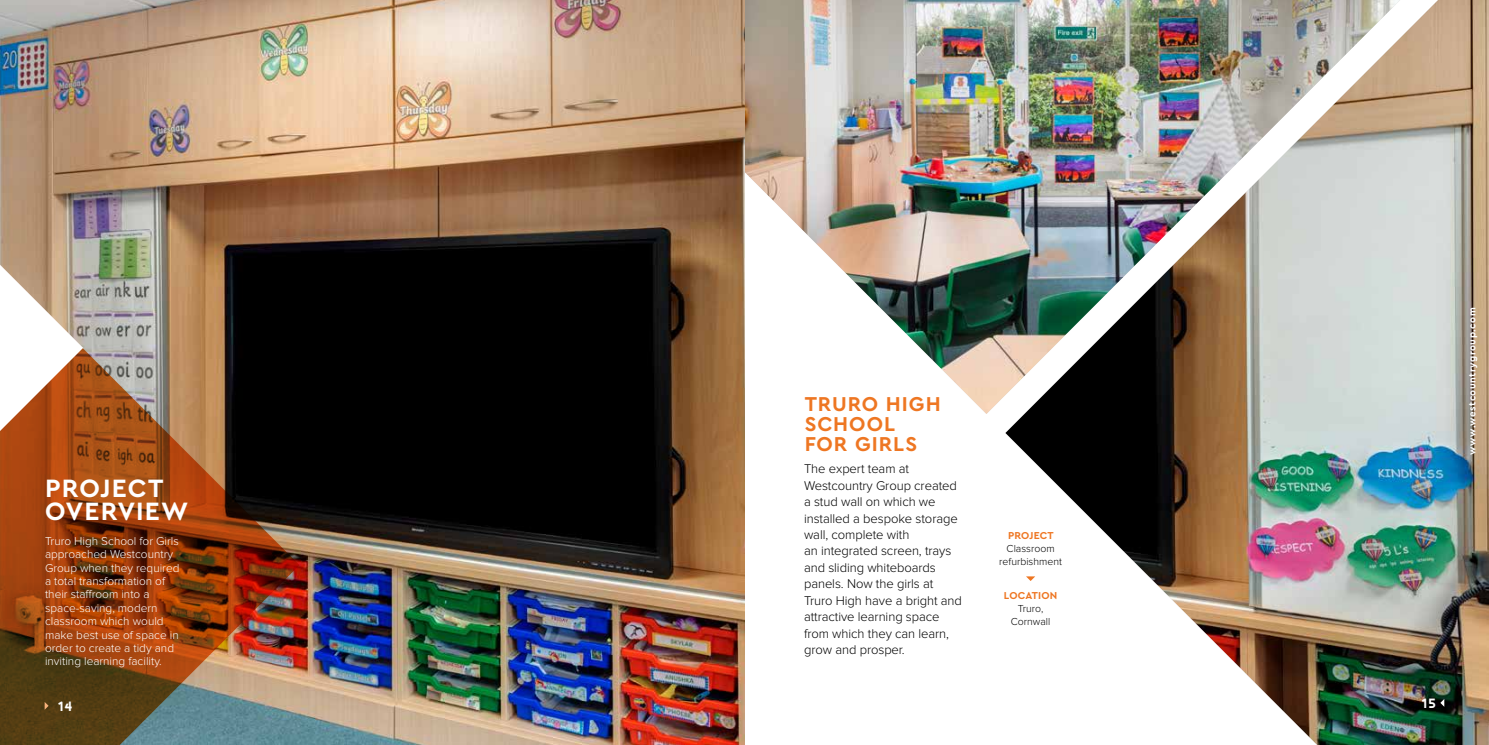
<style>
.page{position:relative;width:1489px;height:745px;background:#fff}
.page>*{position:absolute;margin:0;border:0;box-sizing:border-box;transform-origin:0 0}
.t1{font:700 26.25px/23.6px "Cera GR";letter-spacing:.04em;color:#fff}
.t2{font:700 21px/19.8px "Cera GR";letter-spacing:.05em;color:#ee7622}
.t3{font:700 13.5px "Havelock Titling";color:#fff}
.t4{font:300 13.12px/16.4px "Proxima Nova";letter-spacing:-.005em;color:#000}
.t5{font:300 11.75px/13.4px "Proxima Nova";color:#fff}
.t6{font:300 10.5px/13.1px "Proxima Nova";color:#000;text-align:center}
.t7{font:700 10.5px "Cera GR";letter-spacing:.02em;color:#ee7622}
.t8{font:700 9.88px "Cera GR";letter-spacing:.045em;color:#fff}
</style>
<div class="page">
<img style="left:744px;top:0;width:261px;height:413px">
<img style="left:0;top:0;width:744px;height:744px">
<img style="left:0;top:185px;width:299px;height:559px">
<svg style="left:0;top:264px;width:83px;height:167px"></svg>
<img style="left:1005px;top:0;width:483px;height:744px">
<svg style="left:1025px;top:576px;width:10px;height:4px"></svg>
<svg style="left:1440px;top:698px;width:4px;height:8px"></svg>
<svg style="left:45px;top:701px;width:4px;height:8px"></svg>
<h1 class="t1" style="left:45px;top:476px;width:144px">PROJECT<br>OVERVIEW</h1>
<p class="t5" style="left:45px;top:534px;width:136px">Truro High School for Girls approached Westcountry<br>Group when they required a total transformation of their staffroom into a space-saving, modern classroom which would make best use of space in order to create a tidy and inviting learning facility.</p>
<p class="t3" style="left:57px;top:694px;width:18px">14</p>
<h2 class="t2" style="left:804px;top:394px;width:137px">TRURO HIGH<br>SCHOOL<br>FOR GIRLS</h2>
<p class="t4" style="left:804px;top:460px;width:159px">The expert team at<br>Westcountry Group created a stud wall on which we installed a bespoke storage wall, complete with<br>an integrated screen, trays and sliding whiteboards panels. Now the girls at<br>Truro High have a bright and attractive learning space from which they can learn, grow and prosper.</p>
<p class="t7" style="left:1008px;top:528px;width:47px">PROJECT</p>
<p class="t6" style="left:999px;top:541px;width:64px">Classroom refurbishment</p>
<p class="t7" style="left:1003px;top:588px;width:55px">LOCATION</p>
<p class="t6" style="left:1010px;top:601px;width:41px">Truro,<br>Cornwall</p>
<p class="t8" style="left:1466px;top:454px;width:149px;rotate:-90deg">www.westcountrygroup.com</p>
<p class="t3" style="left:1420px;top:691px;width:18px">15</p>
</div>
